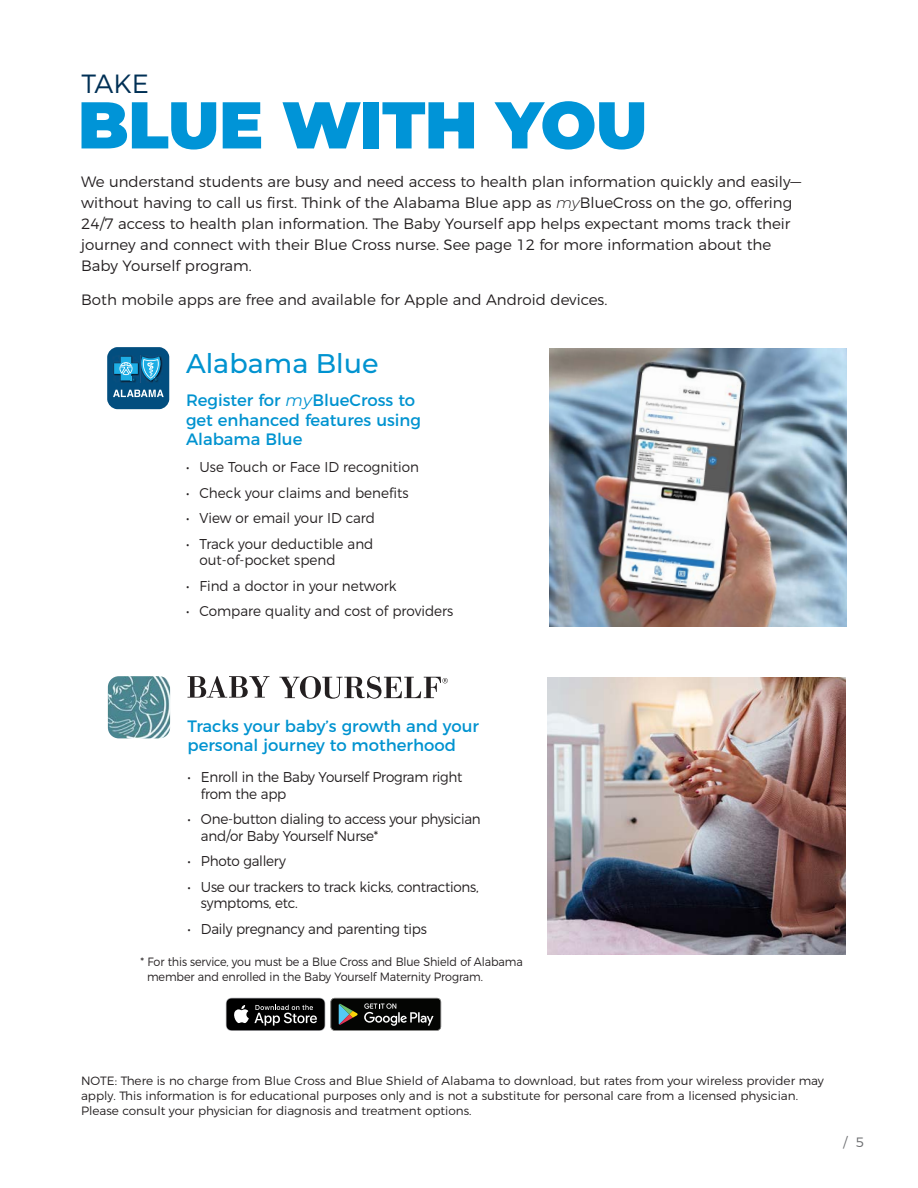
<style>
.page{position:relative;width:918px;height:1188px;background:#fff}
.page>*{position:absolute;margin:0;border:0;box-sizing:border-box;transform-origin:0 0}
.t1{font:900 66px "Montserrat";letter-spacing:-.01em;color:#0094d7}
.t2{font:500 27px "Montserrat";color:#0093d0}
.t3{font:300 26.4px "Montserrat";color:#003055}
.t4{font:16.5px/19.5px "Montserrat";color:#0093d0}
.t5{font:300 15px/21px "Montserrat";color:#231f20}
.t6{font:300 14.25px/16.5px "Montserrat";letter-spacing:-.02em;color:#231f20;scale:.95 1}
.t7{font:300 14.25px/16.5px "Montserrat";color:#231f20;scale:.95 1}
.t8{font:300 13.5px "Montserrat";color:#6c6d70}
.t9{font:300 12px/15px "Montserrat";color:#231f20}
.t10{font:300 12px/15px "Montserrat";color:#231f20;scale:.93 1}
.s1{font-style:italic}
</style>
<div class="page">
<svg style="left:107px;top:347px;width:62px;height:62px;background:#246f9a"></svg>
<img style="left:108px;top:676px;width:62px;height:62px">
<svg style="left:187px;top:676px;width:82px;height:22px"></svg>
<svg style="left:279px;top:676px;width:169px;height:23px"></svg>
<img style="left:548px;top:677px;width:298px;height:278px">
<svg style="left:226px;top:998px;width:99px;height:33px;background:#303030"></svg>
<svg style="left:330px;top:997px;width:112px;height:32px"></svg>
<svg style="left:331px;top:998px;width:110px;height:33px;background:#2c2e2c"></svg>
<img style="left:549px;top:349px;width:298px;height:277px">
<h1 class="t3" style="left:82px;top:63px;width:69px">TAKE</h1>
<h1 class="t1" style="left:78px;top:81px;width:571px">BLUE WITH YOU</h1>
<p class="t5" style="left:81px;top:170px;width:722px">We understand students are busy and need access to health plan information quickly and easily— without having to call us first. Think of the Alabama Blue app as <span class="s1">my</span>BlueCross on the go, offering 24/7 access to health plan information. The Baby Yourself app helps expectant moms track their journey and connect with their Blue Cross nurse. See page 12 for more information about the Baby Yourself program.</p>
<p class="t5" style="left:81px;top:288px;width:528px">Both mobile apps are free and available for Apple and Android devices.</p>
<p class="t2" style="left:186px;top:346px;width:194px">Alabama Blue</p>
<p class="t4" style="left:186px;top:389px;width:237px">Register for <span class="s1">my</span>BlueCross to get enhanced features using<br>Alabama Blue</p>
<p class="t7" style="left:186px;top:458px;width:247px">• Use Touch or Face ID recognition</p>
<p class="t7" style="left:186px;top:483px;width:236px">• Check your claims and benefits</p>
<p class="t7" style="left:186px;top:509px;width:201px">• View or email your ID card</p>
<p class="t7" style="left:199px;top:534px;width:185px;text-indent:-13px">• Track your deductible and out-of-pocket spend</p>
<p class="t7" style="left:186px;top:576px;width:223px">• Find a doctor in your network</p>
<p class="t7" style="left:186px;top:602px;width:283px">• Compare quality and cost of providers</p>
<p class="t4" style="left:188px;top:715px;width:293px">Tracks your baby’s growth and your personal journey to motherhood</p>
<p class="t6" style="left:201px;top:768px;width:277px;text-indent:-13px">• Enroll in the Baby Yourself Program right from the app</p>
<p class="t6" style="left:201px;top:810px;width:296px;text-indent:-13px">• One-button dialing to access your physician and/or Baby Yourself Nurse*</p>
<p class="t6" style="left:188px;top:852px;width:105px">• Photo gallery</p>
<p class="t6" style="left:201px;top:877px;width:294px;text-indent:-13px">• Use our trackers to track kicks, contractions, symptoms, etc.</p>
<p class="t6" style="left:188px;top:919px;width:254px">• Daily pregnancy and parenting tips</p>
<p class="t10" style="left:147px;top:953px;width:405px;text-indent:-6px">* For this service, you must be a Blue Cross and Blue Shield of Alabama member and enrolled in the Baby Yourself Maternity Program.</p>
<p class="t9" style="left:81px;top:1072px;width:744px">NOTE: There is no charge from Blue Cross and Blue Shield of Alabama to download, but rates from your wireless provider may apply. This information is for educational purposes only and is not a substitute for personal care from a licensed physician.<br>Please consult your physician for diagnosis and treatment options.</p>
<p class="t8" style="left:843px;top:1132px;width:22px">/ 5</p>
</div>
